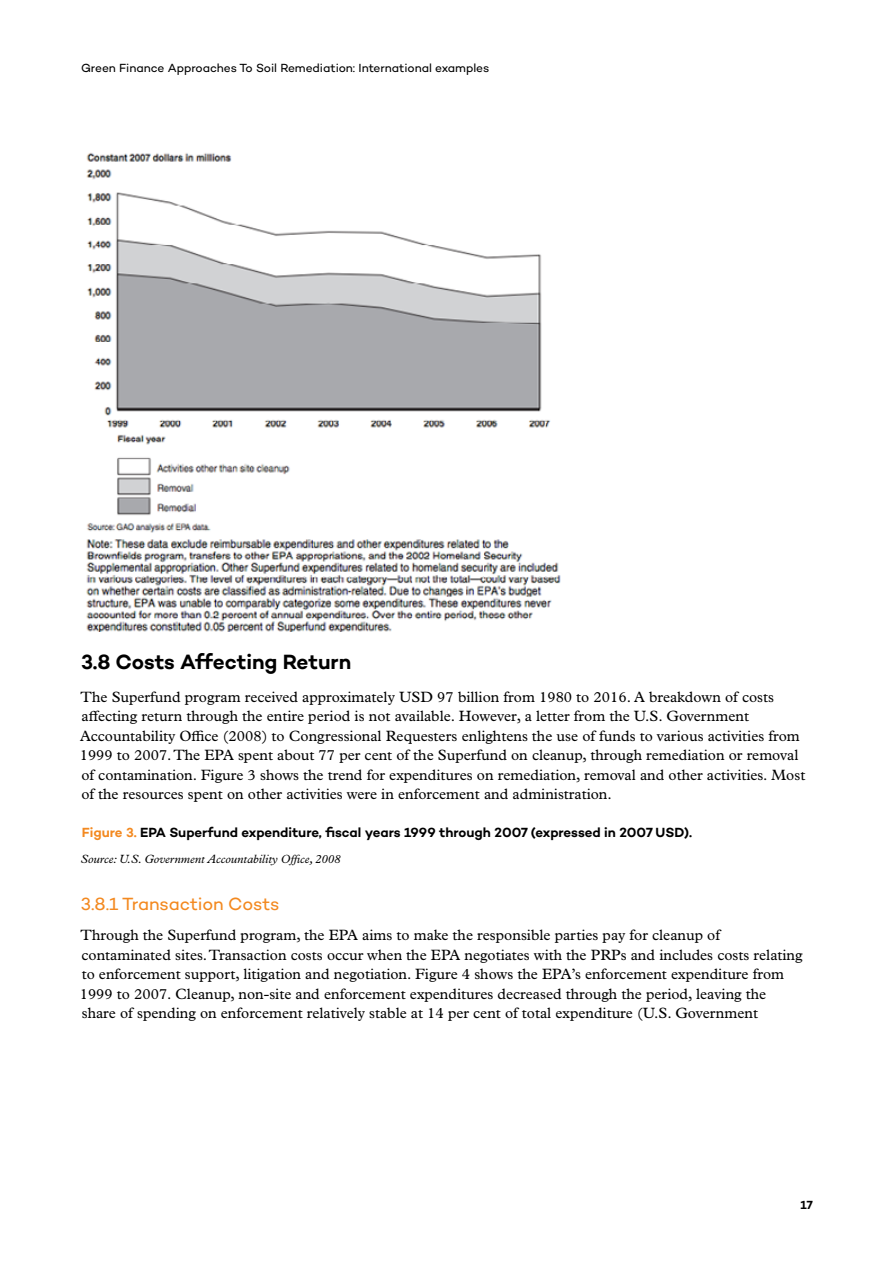
<style>
.page{position:relative;width:893px;height:1263px;background:#fff}
.page>*{position:absolute;margin:0;border:0;box-sizing:border-box;transform-origin:0 0}
.t1{font:600 21px "Campton";letter-spacing:-.005em;color:#000}
.t2{font:18px "Campton";letter-spacing:-.005em;color:#f38920}
.t3{font:15px/19.5px "Plantin MT Pro";color:#000}
.t4{font:600 13.5px "Campton";letter-spacing:-.005em;color:#000}
.t5{font:12px "Campton";letter-spacing:-.005em;color:#000}
.t6{font:italic 12px "Plantin MT Pro";color:#000}
.t7{font:600 12px "Campton";color:#000}
.s1{color:#f38920}
</style>
<div class="page">
<img style="left:86px;top:152px;width:475px;height:479px">
<p class="t5" style="left:81px;top:61px;width:410px">Green Finance Approaches To Soil Remediation: International examples</p>
<h1 class="t1" style="left:81px;top:648px;width:272px">3.8 Costs Affecting Return</h1>
<p class="t3" style="left:80px;top:687px;width:727px">The Superfund program received approximately USD 97 billion from 1980 to 2016. A breakdown of costs affecting return through the entire period is not available. However, a letter from the U.S. Government Accountability Office (2008) to Congressional Requesters enlightens the use of funds to various activities from 1999 to 2007. The EPA spent about 77 per cent of the Superfund on cleanup, through remediation or removal of contamination. Figure 3 shows the trend for expenditures on remediation, removal and other activities. Most of the resources spent on other activities were in enforcement and administration.</p>
<p class="t4" style="left:82px;top:824px;width:612px"><span class="s1">Figure 3.</span> EPA Superfund expenditure, fiscal years 1999 through 2007 (expressed in 2007 USD).</p>
<p class="t6" style="left:81px;top:852px;width:261px">Source: U.S. Government Accountability Office, 2008</p>
<p class="t2" style="left:81px;top:892px;width:200px">3.8.1 Transaction Costs</p>
<p class="t3" style="left:80px;top:925px;width:724px">Through the Superfund program, the EPA aims to make the responsible parties pay for cleanup of contaminated sites. Transaction costs occur when the EPA negotiates with the PRPs and includes costs relating to enforcement support, litigation and negotiation. Figure 4 shows the EPA’s enforcement expenditure from 1999 to 2007. Cleanup, non-site and enforcement expenditures decreased through the period, leaving the share of spending on enforcement relatively stable at 14 per cent of total expenditure (U.S. Government</p>
<p class="t7" style="left:800px;top:1197px;width:14px">17</p>
</div>
